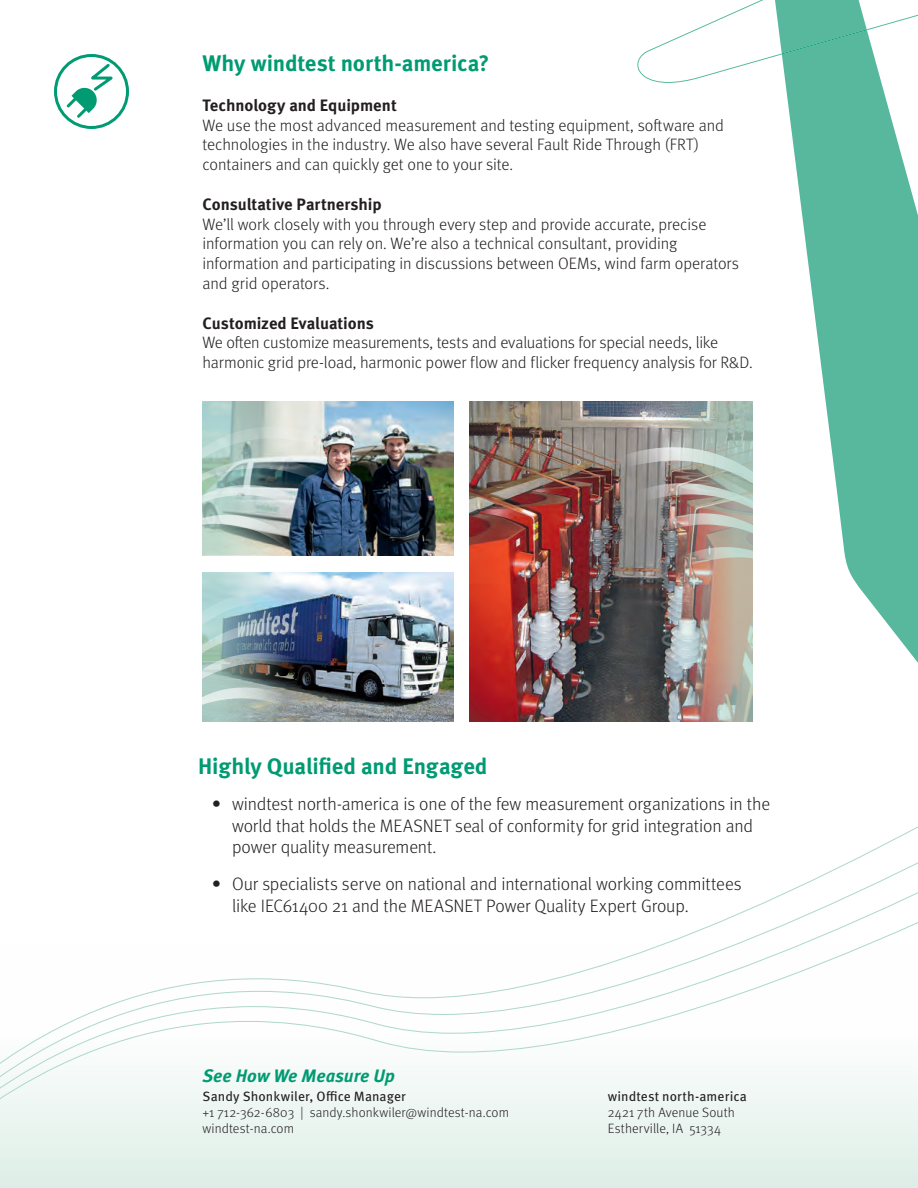
<style>
.page{position:relative;width:918px;height:1188px;background:#fff}
.page>*{position:absolute;margin:0;border:0;box-sizing:border-box;transform-origin:0 0}
.t1{font:700 22.5px "Meta Pro";letter-spacing:-.005em;color:#009b72}
.t2{font:300 18px/21.6px "Meta Pro";letter-spacing:-.01em;color:#231f20}
.t3{font:italic 700 18px "Meta Pro";letter-spacing:-.005em;color:#009b72}
.t4{font:300 16.5px/19.8px "Meta Pro";letter-spacing:-.005em;color:#231f20}
.t5{font:700 16.5px "Meta Pro";letter-spacing:-.005em;color:#231f20}
.t6{font:300 13.5px "Meta Pro";letter-spacing:.01em;color:#231f20}
.t7{font:13.5px "Meta Pro";letter-spacing:.01em;color:#231f20}
.s1{font-weight:400}
</style>
<div class="page">
<div style="left:0;top:943px;width:918px;height:245px;background:#e7f3ed"></div>
<svg style="left:785px;top:83px;width:133px;height:580px;fill:#57b89d"></svg>
<svg style="left:637px;top:0;width:281px;height:83px"></svg>
<div style="left:1px;top:1074px;width:916px;height:25px;background:#f2f8f6"></div>
<div style="left:1px;top:827px;width:916px;height:247px;background:#fefefe"></div>
<img style="left:469px;top:401px;width:156px;height:320px">
<img style="left:550px;top:439px;width:277px;height:161px">
<img style="left:581px;top:480px;width:246px;height:120px">
<img style="left:625px;top:401px;width:128px;height:320px">
<div style="left:54px;top:54px;width:75px;height:75px;border:3px solid #009b72;border-radius:50%"></div>
<svg style="left:64px;top:61px;width:57px;height:60px"></svg>
<img style="left:316px;top:401px;width:137px;height:154px">
<svg style="left:203px;top:401px;width:113px;height:18px;background:#c1d2cb"></svg>
<img style="left:202px;top:419px;width:129px;height:136px">
<img style="left:316px;top:572px;width:137px;height:149px">
<svg style="left:203px;top:572px;width:113px;height:14px"></svg>
<img style="left:202px;top:586px;width:129px;height:135px">
<p class="t1" style="left:202px;top:46px;width:288px">Why windtest north-america?</p>
<p class="t5" style="left:202px;top:92px;width:196px">Technology and Equipment</p>
<p class="t4" style="left:202px;top:114px;width:523px">We use the most advanced measurement and testing equipment, software and technologies in the industry. We also have several Fault Ride Through (FRT) containers and can quickly get one to your site.</p>
<p class="t5" style="left:202px;top:191px;width:181px">Consultative Partnership</p>
<p class="t4" style="left:202px;top:213px;width:538px">We’ll work closely with you through every step and provide accurate, precise information you can rely on. We’re also a technical consultant, providing information and participating in discussions between OEMs, wind farm operators and grid operators.</p>
<p class="t5" style="left:202px;top:310px;width:173px">Customized Evaluations</p>
<p class="t4" style="left:202px;top:332px;width:552px">We often customize measurements, tests and evaluations for special needs, like harmonic grid pre-load, harmonic power flow and flicker frequency analysis for R&amp;D.</p>
<p class="t1" style="left:198px;top:748px;width:291px">Highly Qualified and Engaged</p>
<p class="t2" style="left:232px;top:792px;width:540px;text-indent:-20px"><span class="s1">•</span> windtest north-america is one of the few measurement organizations in the world that holds the MEASNET seal of conformity for grid integration and power quality measurement.</p>
<p class="t2" style="left:232px;top:872px;width:511px;text-indent:-20px"><span class="s1">•</span> Our specialists serve on national and international working committees like IEC61400 21 and the MEASNET Power Quality Expert Group.</p>
<p class="t3" style="left:202px;top:1061px;width:194px">See How We Measure Up</p>
<p class="t7" style="left:202px;top:1086px;width:205px">Sandy Shonkwiler, Office Manager</p>
<p class="t6" style="left:202px;top:1102px;width:308px">+1 712-362-6803 | sandy.shonkwiler@windtest-na.com</p>
<p class="t6" style="left:202px;top:1119px;width:93px">windtest-na.com</p>
<p class="t7" style="left:608px;top:1086px;width:141px">windtest north-america</p>
<p class="t6" style="left:608px;top:1103px;width:129px">2421 7th Avenue South</p>
<p class="t6" style="left:608px;top:1119px;width:115px">Estherville, IA 51334</p>
</div>
